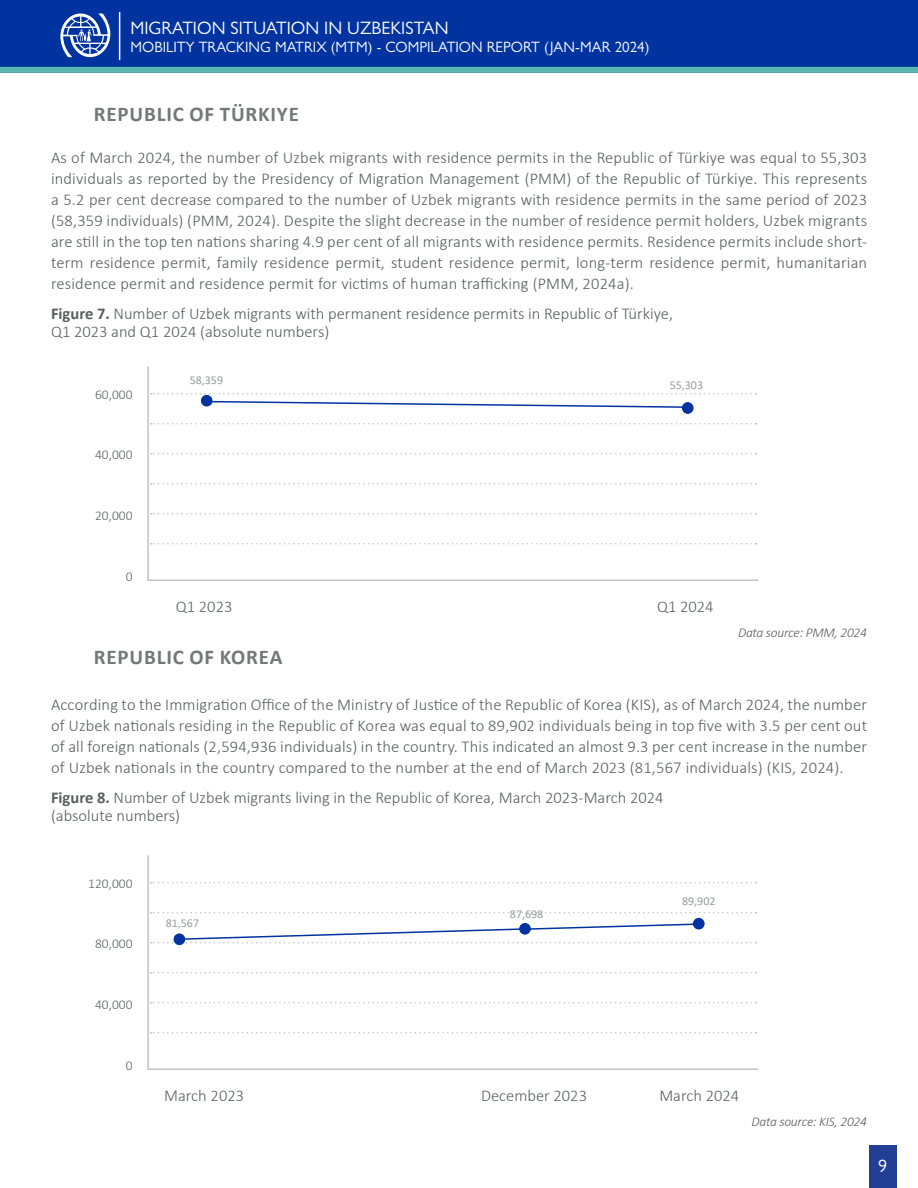
<style>
.page{position:relative;width:918px;height:1188px;background:#fff}
.page>*{position:absolute;margin:0;border:0;box-sizing:border-box;transform-origin:0 0}
.English_NoNumbered_Title{font:700 21px "Calibri";letter-spacing:.04em;color:#757679}
.t1{font:18px "Gill Sans Nova";color:#fff}
.Paragraph_Style_1{font:300 16.5px/21px "Calibri";color:#5b5d5e;text-align:justify}
.t2{font:300 16.5px "Calibri";color:#5c5f61}
.t3{font:15px "Gill Sans Nova";color:#fff}
.t4{font:300 13.5px "Calibri";color:#5c5f61}
.t5{font:italic 300 13.5px "Calibri";letter-spacing:-.02em;color:#5c5c5f}
.t6{font:12px "Calibri";color:#999b9e}
.s1{font-weight:700}
</style>
<div class="page">
<div style="left:0;top:0;width:918px;height:72px;background:#0033a0"></div>
<div style="left:0;top:67px;width:918px;height:6px;background:#5cb8b2"></div>
<hr style="left:119px;top:12px;width:1px;height:48px;background:#fff">
<div style="left:869px;top:1145px;width:27px;height:42px;background:#233e95"></div>
<svg style="left:60px;top:13px;width:50px;height:44px"></svg>
<hr style="left:148px;top:579px;width:610px;height:2px;background:#c2c3c6">
<hr style="left:148px;top:1068px;width:610px;height:2px;background:#c2c3c6">
<svg style="left:151px;top:882px;width:606px;height:1px"></svg>
<svg style="left:151px;top:423px;width:606px;height:2px"></svg>
<svg style="left:151px;top:912px;width:606px;height:1px"></svg>
<svg style="left:151px;top:453px;width:606px;height:2px"></svg>
<svg style="left:151px;top:483px;width:606px;height:2px"></svg>
<svg style="left:151px;top:972px;width:606px;height:1px"></svg>
<svg style="left:151px;top:513px;width:606px;height:2px"></svg>
<svg style="left:151px;top:1002px;width:606px;height:1px"></svg>
<svg style="left:151px;top:543px;width:606px;height:2px"></svg>
<svg style="left:151px;top:1032px;width:606px;height:1px"></svg>
<hr style="left:147px;top:366px;width:2px;height:215px;background:#c2c3c6">
<hr style="left:147px;top:855px;width:2px;height:215px;background:#c2c3c6">
<div style="left:174px;top:934px;width:11px;height:11px;border:1px solid #0033a0;border-radius:50%"></div>
<svg style="left:151px;top:393px;width:606px;height:16px"></svg>
<svg style="left:151px;top:923px;width:606px;height:20px"></svg>
<div style="left:682px;top:403px;width:11px;height:10px;background:#0033a0;border-radius:50%"></div>
<div style="left:682px;top:402px;width:11px;height:12px;border:1px solid #0033a0;border-radius:50%"></div>
<div style="left:693px;top:918px;width:11px;height:11px;background:#0033a0;border-radius:50%"></div>
<div style="left:693px;top:918px;width:11px;height:11px;border:1px solid #0033a0;border-radius:50%"></div>
<div style="left:520px;top:923px;width:10px;height:11px;background:#0033a0;border-radius:50%"></div>
<div style="left:519px;top:923px;width:12px;height:11px;border:1px solid #0033a0;border-radius:50%"></div>
<p class="t1" style="left:130px;top:17px;width:320px">MIGRATION SITUATION IN UZBEKISTAN</p>
<p class="t3" style="left:130px;top:38px;width:520px">MOBILITY TRACKING MATRIX (MTM) - COMPILATION REPORT (JAN-MAR 2024)</p>
<p class="English_NoNumbered_Title" style="left:94px;top:99px;width:206px">REPUBLIC OF TÜRKIYE</p>
<p class="Paragraph_Style_1" style="left:51px;top:147px;width:818px">As of March 2024, the number of Uzbek migrants with residence permits in the Republic of Türkiye was equal to 55,303 individuals as reported by the Presidency of Migration Management (PMM) of the Republic of Türkiye. This represents a 5.2 per cent decrease compared to the number of Uzbek migrants with residence permits in the same period of 2023 (58,359 individuals) (PMM, 2024). Despite the slight decrease in the number of residence permit holders, Uzbek migrants are still in the top ten nations sharing 4.9 per cent of all migrants with residence permits. Residence permits include short&shy;term residence permit, family residence permit, student residence permit, long-term residence permit, humanitarian residence permit and residence permit for victims of human trafficking (PMM, 2024a).</p>
<p class="Paragraph_Style_1" style="left:51px;top:303px;width:624px"><span class="s1">Figure 7.</span> Number of Uzbek migrants with permanent residence permits in Republic of Türkiye,</p>
<p class="Paragraph_Style_1" style="left:51px;top:321px;width:280px">Q1 2023 and Q1 2024 (absolute numbers)</p>
<p class="t4" style="left:95px;top:386px;width:39px">60,000</p>
<p class="t4" style="left:95px;top:446px;width:39px">40,000</p>
<p class="t4" style="left:95px;top:507px;width:39px">20,000</p>
<p class="t4" style="left:126px;top:568px;width:8px">0</p>
<p class="t6" style="left:190px;top:371px;width:35px">58,359</p>
<p class="t2" style="left:176px;top:596px;width:58px">Q1 2023</p>
<p class="English_NoNumbered_Title" style="left:94px;top:642px;width:190px">REPUBLIC OF KOREA</p>
<p class="t6" style="left:670px;top:376px;width:35px">55,303</p>
<p class="t2" style="left:657px;top:596px;width:58px">Q1 2024</p>
<p class="t5" style="left:738px;top:624px;width:130px">Data source: PMM, 2024</p>
<p class="Paragraph_Style_1" style="left:51px;top:694px;width:818px">According to the Immigration Office of the Ministry of Justice of the Republic of Korea (KIS), as of March 2024, the number of Uzbek nationals residing in the Republic of Korea was equal to 89,902 individuals being in top five with 3.5 per cent out of all foreign nationals (2,594,936 individuals) in the country. This indicated an almost 9.3 per cent increase in the number of Uzbek nationals in the country compared to the number at the end of March 2023 (81,567 individuals) (KIS, 2024).</p>
<p class="Paragraph_Style_1" style="left:51px;top:787px;width:614px"><span class="s1">Figure 8.</span> Number of Uzbek migrants living in the Republic of Korea, March 2023-March 2024</p>
<p class="Paragraph_Style_1" style="left:51px;top:805px;width:131px">(absolute numbers)</p>
<p class="t4" style="left:88px;top:875px;width:46px">120,000</p>
<p class="t4" style="left:95px;top:935px;width:39px">80,000</p>
<p class="t4" style="left:95px;top:996px;width:39px">40,000</p>
<p class="t4" style="left:126px;top:1057px;width:8px">0</p>
<p class="t6" style="left:166px;top:915px;width:35px">81,567</p>
<p class="t6" style="left:510px;top:906px;width:35px">87,698</p>
<p class="t2" style="left:164px;top:1085px;width:81px">March 2023</p>
<p class="t2" style="left:481px;top:1085px;width:107px">December 2023</p>
<p class="t6" style="left:682px;top:892px;width:35px">89,902</p>
<p class="t2" style="left:659px;top:1085px;width:81px">March 2024</p>
<p class="t5" style="left:752px;top:1113px;width:117px">Data source: KIS, 2024</p>
<p class="t1" style="left:878px;top:1155px;width:10px">9</p>
</div>
